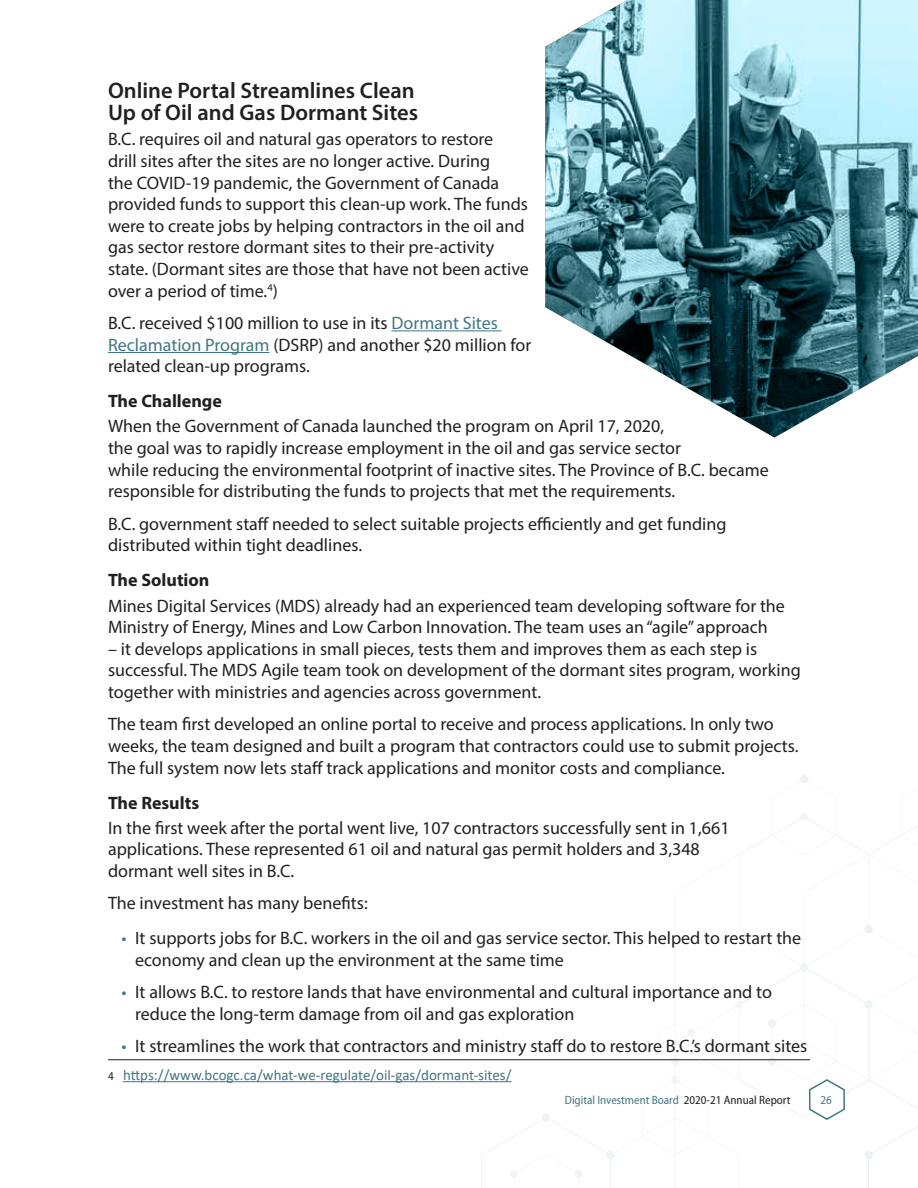
<style>
.page{position:relative;width:918px;height:1188px;background:#fff}
.page>*{position:absolute;margin:0;border:0;box-sizing:border-box;transform-origin:0 0}
.Body_H3{font:600 22.5px/22.5px "Myriad Pro";color:#231f20}
.Body{font:18px/21.6px "Myriad Pro";color:#231f20}
.Body_Bullets_Level_1{font:18px/21.6px "Myriad Pro";color:#231f20}
.Body_H4{font:700 18px "Myriad Pro";color:#231f20}
.Table_Footer_Row{font:15px "Calibri";color:#417683}
.t1{font:semi-condensed 12px "Myriad Pro";color:#417683}
.s1{color:#417683}
.s2{font-family:"Myriad Pro";font-stretch:semi-condensed;font-size:12px;color:#231f20}
.s3{color:#231f20}
</style>
<div class="page">
<hr style="left:392px;top:330px;width:110px;height:1px;background:#417683">
<hr style="left:108px;top:352px;width:162px;height:1px;background:#417683">
<hr style="left:108px;top:1059px;width:702px;height:1px;background:#231f20">
<hr style="left:123px;top:1081px;width:389px;height:1px;background:#417683">
<img style="left:545px;top:0;width:373px;height:437px">
<svg style="left:407px;top:775px;width:511px;height:413px"></svg>
<h3 class="Body_H3" style="left:108px;top:79px;width:312px">Online Portal Streamlines Clean<br>Up of Oil and Gas Dormant Sites</h3>
<p class="Body" style="left:108px;top:128px;width:422px">B.C. requires oil and natural gas operators to restore<br>drill sites after the sites are no longer active. During<br>the COVID-19 pandemic, the Government of Canada provided funds to support this clean-up work. The funds were to create jobs by helping contractors in the oil and gas sector restore dormant sites to their pre-activity state. (Dormant sites are those that have not been active over a period of time.<sup>4</sup>)</p>
<p class="Body" style="left:108px;top:312px;width:425px">B.C. received $100 million to use in its <span class="s1">Dormant Sites<br>Reclamation Program</span> (DSRP) and another $20 million for related clean-up programs.</p>
<h4 class="Body_H4" style="left:108px;top:390px;width:116px">The Challenge</h4>
<p class="Body" style="left:108px;top:415px;width:662px">When the Government of Canada launched the program on April 17, 2020,<br>the goal was to rapidly increase employment in the oil and gas service sector<br>while reducing the environmental footprint of inactive sites. The Province of B.C. became responsible for distributing the funds to projects that met the requirements.</p>
<p class="Body" style="left:108px;top:513px;width:620px">B.C. government staff needed to select suitable projects efficiently and get funding distributed within tight deadlines.</p>
<h4 class="Body_H4" style="left:108px;top:569px;width:103px">The Solution</h4>
<p class="Body" style="left:108px;top:594px;width:679px">Mines Digital Services (MDS) already had an experienced team developing software for the<br>Ministry of Energy, Mines and Low Carbon Innovation. The team uses an “agile” approach</p>
<p class="Body" style="left:108px;top:638px;width:694px">– it develops applications in small pieces, tests them and improves them as each step is successful. The MDS Agile team took on development of the dormant sites program, working together with ministries and agencies across government.</p>
<p class="Body" style="left:108px;top:713px;width:692px">The team first developed an online portal to receive and process applications. In only two weeks, the team designed and built a program that contractors could use to submit projects.<br>The full system now lets staff track applications and monitor costs and compliance.</p>
<h4 class="Body_H4" style="left:108px;top:791px;width:93px">The Results</h4>
<p class="Body" style="left:108px;top:817px;width:623px">In the first week after the portal went live, 107 contractors successfully sent in 1,661 applications. These represented 61 oil and natural gas permit holders and 3,348 dormant well sites in B.C.</p>
<p class="Body" style="left:108px;top:892px;width:261px">The investment has many benefits:</p>
<p class="Body_Bullets_Level_1" style="left:135px;top:927px;width:668px;text-indent:-14px"><span class="s1">•</span> It supports jobs for B.C. workers in the oil and gas service sector. This helped to restart the economy and clean up the environment at the same time</p>
<p class="Body_Bullets_Level_1" style="left:135px;top:981px;width:639px;text-indent:-14px"><span class="s1">•</span> It allows B.C. to restore lands that have environmental and cultural importance and to reduce the long-term damage from oil and gas exploration</p>
<p class="Body_Bullets_Level_1" style="left:122px;top:1035px;width:687px"><span class="s1">•</span> It streamlines the work that contractors and ministry staff do to restore B.C.’s dormant sites</p>
<p class="Table_Footer_Row" style="left:108px;top:1065px;width:405px"><span class="s2">4</span> https://www.bcogc.ca/what-we-regulate/oil-gas/dormant-sites/</p>
<p class="t1" style="left:565px;top:1093px;width:227px">Digital Investment Board <span class="s3">2020-21 Annual Report</span></p>
<p class="t1" style="left:821px;top:1094px;width:13px">26</p>
</div>
